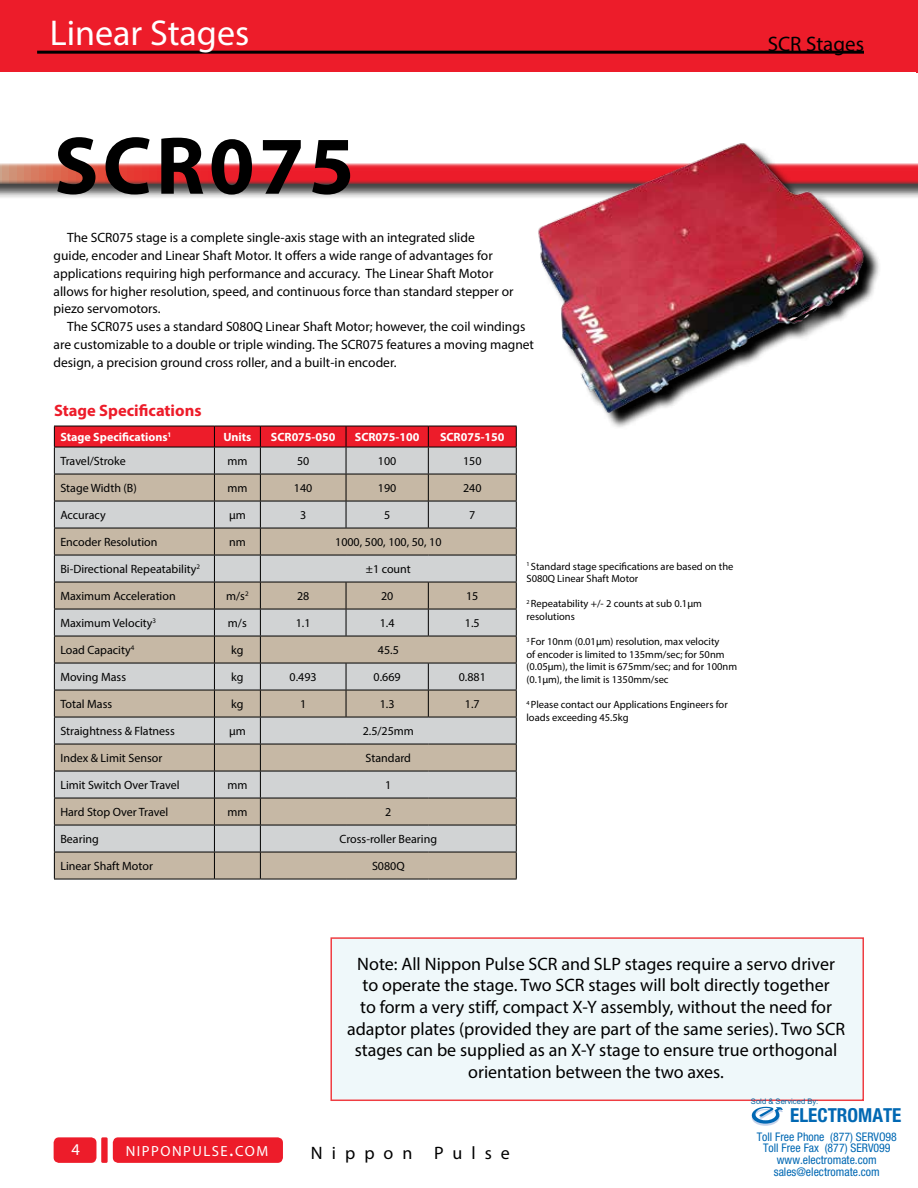
<style>
.page{position:relative;width:918px;height:1188px;background:#fff}
.page>*{position:absolute;margin:0;border:0;box-sizing:border-box;transform-origin:0 0}
.t1{font:700 82.5px "Myriad Pro";letter-spacing:.05em;color:#000}
.t2{font:36px "Myriad Pro";color:#fff}
.t3{font:21px "Myriad Pro";color:#000}
.t4{font:700 condensed 19.35px "Helvetica Neue";color:#0168b3}
.t5{font:18px/21.6px "Myriad Pro";color:#000;text-align:center}
.t6{font:18px "Myriad Pro";letter-spacing:.5em;color:#000}
.t7{font:700 16.5px "Myriad Pro";color:#ed1c2a}
.t8{font:16.5px "Myriad Pro";color:#fff}
.t9{font:14.7px "Myriad Pro";letter-spacing:.1em;color:#fff}
.t10{font:13.5px/18px "Myriad Pro";color:#000}
.t11{font:12px "Myriad Pro";color:#000}
.t12{font:700 12px "Myriad Pro";color:#fff}
.t13{font:condensed 11.85px/11.9px "Helvetica Neue";color:#0168b3;text-align:center}
.t14{font:10.5px/12.6px "Myriad Pro";color:#000}
.t15{font:7.65px "Arial";color:#0065a4}
.s1{font-size:21px}
</style>
<div class="page">
<div style="left:0;top:0;width:918px;height:72px;background:#ed1c2a"></div>
<hr style="left:37px;top:51px;width:827px;height:3px;background:#000">
<div style="left:54px;top:1137px;width:42px;height:26px;background:#ed1c2a;border-radius:5px"></div>
<div style="left:101px;top:1137px;width:7px;height:26px;background:#ed1c2a;border-radius:2px"></div>
<div style="left:113px;top:1137px;width:170px;height:26px;background:#ed1c2a;border-radius:5px"></div>
<svg style="left:54px;top:426px;width:463px;height:453px;background:#c3b4ad"></svg>
<hr style="left:54px;top:879px;width:160px;height:1px;background:#000">
<hr style="left:214px;top:879px;width:46px;height:1px;background:#000">
<hr style="left:260px;top:879px;width:86px;height:1px;background:#000">
<hr style="left:346px;top:879px;width:82px;height:1px;background:#000">
<hr style="left:428px;top:879px;width:89px;height:1px;background:#000">
<div style="left:0;top:163px;width:918px;height:37px;background:#000;opacity:.75"></div>
<svg style="left:0;top:164px;width:918px;height:20px;background:#de393c"></svg>
<svg style="left:606px;top:163px;width:275px;height:265px"></svg>
<img style="left:535px;top:143px;width:332px;height:270px">
<div style="left:330px;top:937px;width:534px;height:164px;background:#eff8fa;border:2px solid #ef3d42"></div>
<svg style="left:751px;top:1106px;width:32px;height:20px"></svg>
<h2 class="t2" style="left:50px;top:10px;width:201px">Linear Stages</h2>
<h3 class="t3" style="left:768px;top:31px;width:98px">SCR Stages</h3>
<h1 class="t1" style="left:54px;top:112px;width:302px">SCR075</h1>
<p class="t10" style="left:54px;top:228px;width:461px;text-indent:14px">The SCR075 stage is a complete single-axis stage with an integrated slide<br>guide, encoder and Linear Shaft Motor. It offers a wide range of advantages for applications requiring high performance and accuracy. The Linear Shaft Motor allows for higher resolution, speed, and continuous force than standard stepper or piezo servomotors.</p>
<p class="t10" style="left:54px;top:318px;width:482px;text-indent:14px">The SCR075 uses a standard S080Q Linear Shaft Motor; however, the coil windings are customizable to a double or triple winding. The SCR075 features a moving magnet design, a precision ground cross roller, and a built-in encoder.</p>
<p class="t7" style="left:54px;top:400px;width:149px">Stage Specifications</p>
<p class="t12" style="left:60px;top:429px;width:113px">Stage Specifications<sup>1</sup></p>
<p class="t12" style="left:223px;top:429px;width:30px">Units</p>
<p class="t12" style="left:271px;top:429px;width:66px">SCR075-050</p>
<p class="t12" style="left:355px;top:429px;width:66px">SCR075-100</p>
<p class="t12" style="left:440px;top:429px;width:66px">SCR075-150</p>
<p class="t11" style="left:60px;top:454px;width:67px">Travel/Stroke</p>
<p class="t11" style="left:227px;top:454px;width:22px">mm</p>
<p class="t11" style="left:297px;top:454px;width:14px">50</p>
<p class="t11" style="left:378px;top:454px;width:20px">100</p>
<p class="t11" style="left:463px;top:454px;width:20px">150</p>
<p class="t11" style="left:60px;top:481px;width:78px">Stage Width (B)</p>
<p class="t11" style="left:227px;top:481px;width:22px">mm</p>
<p class="t11" style="left:294px;top:481px;width:20px">140</p>
<p class="t11" style="left:378px;top:481px;width:20px">190</p>
<p class="t11" style="left:463px;top:481px;width:20px">240</p>
<p class="t11" style="left:60px;top:508px;width:47px">Accuracy</p>
<p class="t11" style="left:229px;top:508px;width:18px">μm</p>
<p class="t11" style="left:300px;top:508px;width:8px">3</p>
<p class="t11" style="left:384px;top:508px;width:8px">5</p>
<p class="t11" style="left:469px;top:508px;width:8px">7</p>
<p class="t11" style="left:60px;top:535px;width:99px">Encoder Resolution</p>
<p class="t11" style="left:229px;top:535px;width:18px">nm</p>
<p class="t11" style="left:335px;top:535px;width:108px">1000, 500, 100, 50, 10</p>
<p class="t11" style="left:60px;top:562px;width:141px">Bi-Directional Repeatability<sup>2</sup></p>
<p class="t11" style="left:366px;top:562px;width:46px">±1 count</p>
<p class="t11" style="left:60px;top:589px;width:117px">Maximum Acceleration</p>
<p class="t11" style="left:226px;top:589px;width:24px">m/s<sup>2</sup></p>
<p class="t11" style="left:297px;top:589px;width:14px">28</p>
<p class="t11" style="left:381px;top:589px;width:14px">20</p>
<p class="t11" style="left:466px;top:589px;width:14px">15</p>
<p class="t11" style="left:60px;top:616px;width:97px">Maximum Velocity<sup>3</sup></p>
<p class="t11" style="left:228px;top:616px;width:20px">m/s</p>
<p class="t11" style="left:296px;top:616px;width:16px">1.1</p>
<p class="t11" style="left:380px;top:616px;width:16px">1.4</p>
<p class="t11" style="left:465px;top:616px;width:16px">1.5</p>
<p class="t11" style="left:60px;top:643px;width:75px">Load Capacity<sup>4</sup></p>
<p class="t11" style="left:231px;top:643px;width:14px">kg</p>
<p class="t11" style="left:378px;top:643px;width:22px">45.5</p>
<p class="t11" style="left:60px;top:670px;width:67px">Moving Mass</p>
<p class="t11" style="left:231px;top:670px;width:14px">kg</p>
<p class="t11" style="left:290px;top:670px;width:29px">0.493</p>
<p class="t11" style="left:374px;top:670px;width:29px">0.669</p>
<p class="t11" style="left:459px;top:670px;width:29px">0.881</p>
<p class="t11" style="left:60px;top:697px;width:53px">Total Mass</p>
<p class="t11" style="left:231px;top:697px;width:14px">kg</p>
<p class="t11" style="left:300px;top:697px;width:8px">1</p>
<p class="t11" style="left:380px;top:697px;width:16px">1.3</p>
<p class="t11" style="left:465px;top:697px;width:16px">1.7</p>
<p class="t11" style="left:60px;top:724px;width:116px">Straightness &amp; Flatness</p>
<p class="t11" style="left:229px;top:724px;width:18px">μm</p>
<p class="t11" style="left:363px;top:724px;width:53px">2.5/25mm</p>
<p class="t11" style="left:60px;top:751px;width:104px">Index &amp; Limit Sensor</p>
<p class="t11" style="left:366px;top:751px;width:47px">Standard</p>
<p class="t11" style="left:60px;top:778px;width:121px">Limit Switch Over Travel</p>
<p class="t11" style="left:227px;top:778px;width:22px">mm</p>
<p class="t11" style="left:385px;top:778px;width:8px">1</p>
<p class="t11" style="left:60px;top:805px;width:110px">Hard Stop Over Travel</p>
<p class="t11" style="left:227px;top:805px;width:22px">mm</p>
<p class="t11" style="left:385px;top:805px;width:8px">2</p>
<p class="t11" style="left:60px;top:832px;width:40px">Bearing</p>
<p class="t11" style="left:340px;top:832px;width:99px">Cross-roller Bearing</p>
<p class="t11" style="left:60px;top:859px;width:94px">Linear Shaft Motor</p>
<p class="t11" style="left:372px;top:859px;width:34px">S080Q</p>
<p class="t14" style="left:526px;top:560px;width:208px"><sup>1</sup> Standard stage specifications are based on the<br>S080Q Linear Shaft Motor</p>
<p class="t14" style="left:526px;top:598px;width:177px"><sup>2</sup> Repeatability +/- 2 counts at sub 0.1μm resolutions</p>
<p class="t14" style="left:526px;top:635px;width:212px"><sup>3</sup> For 10nm (0.01μm) resolution, max velocity<br>of encoder is limited to 135mm/sec; for 50nm (0.05μm), the limit is 675mm/sec; and for 100nm (0.1μm), the limit is 1350mm/sec</p>
<p class="t14" style="left:526px;top:698px;width:203px"><sup>4</sup> Please contact our Applications Engineers for loads exceeding 45.5kg</p>
<p class="t8" style="left:71px;top:1140px;width:10px">4</p>
<p class="t5" style="left:347px;top:953px;width:500px">Note: All Nippon Pulse SCR and SLP stages require a servo driver<br>to operate the stage. Two SCR stages will bolt directly together<br>to form a very stiff, compact X-Y assembly, without the need for adaptor plates (provided they are part of the same series). Two SCR stages can be supplied as an X-Y stage to ensure true orthogonal orientation between the two axes.</p>
<h3 class="t4" style="left:790px;top:1104px;width:113px">ELECTROMATE</h3>
<p class="t13" style="left:757px;top:1130px;width:142px">Toll Free Phone (877) SERVO98<br>Toll Free Fax (877) SERV099 www.electromate.com sales@electromate.com</p>
<p class="t15" style="left:751px;top:1097px;width:69px">Sold &amp; Serviced By:</p>
<p class="t9" style="left:126px;top:1142px;width:144px">NIPPONPULSE<span class="s1">.</span>COM</p>
<h3 class="t6" style="left:311px;top:1142px;width:201px">Nippon Pulse</h3>
</div>
